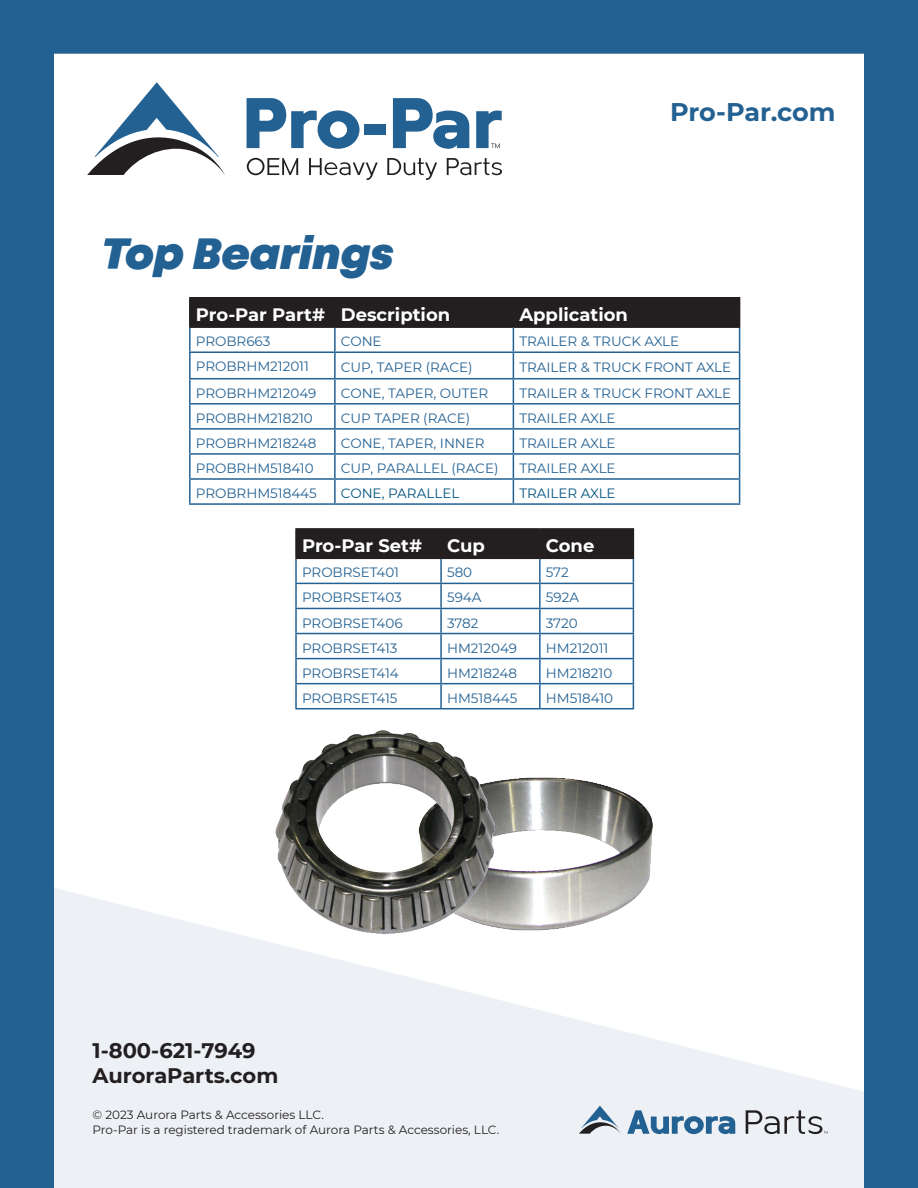
<style>
.page{position:relative;width:918px;height:1188px;background:#236193}
.page>*{position:absolute;margin:0;border:0;box-sizing:border-box;transform-origin:0 0}
.t1{font:italic 900 43.5px "Mont";color:#236193}
.t2{font:700 25.5px "Montserrat";letter-spacing:-.01em;color:#236193}
.t3{font:700 21px/25.2px "Montserrat";color:#231f20}
.t4{font:700 18px "Montserrat";color:#fff}
.t5{font:13.5px "Montserrat";color:#236193}
.t6{font:13.5px "Montserrat";color:#005480}
.t7{font:13.5px "Montserrat";color:#215f91}
.t8{font:12px/14.4px "Montserrat";color:#231f20}
</style>
<div class="page">
<div style="left:54px;top:54px;width:810px;height:834px;background:#fff"></div>
<svg style="left:54px;top:888px;width:810px;height:300px;background:#f2f4f7"></svg>
<svg style="left:627px;top:1110px;width:108px;height:24px"></svg>
<svg style="left:746px;top:1110px;width:82px;height:24px;background:#bbbcbf"></svg>
<svg style="left:579px;top:1106px;width:42px;height:28px"></svg>
<svg style="left:87px;top:82px;width:138px;height:93px"></svg>
<svg style="left:247px;top:98px;width:113px;height:51px"></svg>
<div style="left:364px;top:124px;width:22px;height:11px;background:#236193"></div>
<svg style="left:393px;top:98px;width:76px;height:51px"></svg>
<svg style="left:476px;top:111px;width:26px;height:37px"></svg>
<svg style="left:247px;top:158px;width:51px;height:17px"></svg>
<svg style="left:309px;top:158px;width:69px;height:22px;background:#d1d1d1"></svg>
<svg style="left:387px;top:158px;width:50px;height:22px"></svg>
<svg style="left:447px;top:158px;width:55px;height:17px"></svg>
<hr style="left:189px;top:328px;width:2px;height:23px;background:#236193">
<hr style="left:189px;top:351px;width:146px;height:2px;background:#236193">
<hr style="left:189px;top:353px;width:2px;height:25px;background:#236193">
<hr style="left:189px;top:378px;width:146px;height:1px;background:#236193">
<hr style="left:189px;top:379px;width:2px;height:24px;background:#236193">
<hr style="left:189px;top:403px;width:146px;height:2px;background:#236193">
<hr style="left:189px;top:405px;width:2px;height:23px;background:#236193">
<hr style="left:189px;top:428px;width:146px;height:2px;background:#236193">
<hr style="left:189px;top:430px;width:2px;height:23px;background:#236193">
<hr style="left:189px;top:453px;width:146px;height:2px;background:#236193">
<hr style="left:189px;top:455px;width:2px;height:23px;background:#236193">
<hr style="left:189px;top:478px;width:146px;height:2px;background:#236193">
<hr style="left:189px;top:480px;width:2px;height:23px;background:#236193">
<hr style="left:189px;top:503px;width:146px;height:2px;background:#236193">
<hr style="left:335px;top:503px;width:178px;height:2px;background:#236193">
<hr style="left:513px;top:503px;width:227px;height:2px;background:#236193">
<hr style="left:189px;top:297px;width:146px;height:1px;background:#231f20">
<hr style="left:189px;top:298px;width:2px;height:28px;background:#231f20">
<hr style="left:335px;top:297px;width:178px;height:1px;background:#231f20">
<hr style="left:513px;top:297px;width:227px;height:1px;background:#231f20">
<svg style="left:190px;top:298px;width:550px;height:206px;background:#d4d7da"></svg>
<hr style="left:189px;top:326px;width:146px;height:2px;background:#231f20">
<hr style="left:335px;top:326px;width:178px;height:2px;background:#231f20">
<hr style="left:513px;top:326px;width:227px;height:2px;background:#231f20">
<hr style="left:295px;top:559px;width:2px;height:24px;background:#236193">
<hr style="left:295px;top:583px;width:146px;height:1px;background:#236193">
<hr style="left:295px;top:584px;width:2px;height:24px;background:#236193">
<hr style="left:295px;top:608px;width:146px;height:1px;background:#236193">
<hr style="left:295px;top:609px;width:2px;height:24px;background:#236193">
<hr style="left:295px;top:633px;width:146px;height:1px;background:#236193">
<hr style="left:295px;top:634px;width:2px;height:24px;background:#236193">
<hr style="left:295px;top:658px;width:146px;height:1px;background:#236193">
<hr style="left:295px;top:659px;width:2px;height:24px;background:#236193">
<hr style="left:295px;top:683px;width:146px;height:1px;background:#236193">
<hr style="left:295px;top:684px;width:2px;height:24px;background:#236193">
<hr style="left:295px;top:708px;width:146px;height:1px;background:#236193">
<hr style="left:295px;top:528px;width:146px;height:2px;background:#231f20">
<hr style="left:295px;top:530px;width:2px;height:28px;background:#231f20">
<hr style="left:441px;top:528px;width:99px;height:2px;background:#231f20">
<hr style="left:540px;top:528px;width:94px;height:2px;background:#231f20">
<svg style="left:296px;top:530px;width:338px;height:179px;background:#cfd2d5"></svg>
<hr style="left:295px;top:558px;width:146px;height:1px;background:#231f20">
<hr style="left:441px;top:558px;width:99px;height:1px;background:#231f20">
<hr style="left:540px;top:558px;width:94px;height:1px;background:#231f20">
<img style="left:505px;top:769px;width:157px;height:169px">
<img style="left:268px;top:722px;width:237px;height:216px">
<h2 class="t2" style="left:670px;top:93px;width:167px">Pro-Par.com</h2>
<p class="t1" style="left:102px;top:232px;width:294px">Top Bearings</p>
<p class="t4" style="left:196px;top:302px;width:131px">Pro-Par Part#</p>
<p class="t4" style="left:341px;top:302px;width:111px">Description</p>
<p class="t4" style="left:519px;top:302px;width:110px">Application</p>
<p class="t5" style="left:196px;top:332px;width:76px">PROBR663</p>
<p class="t5" style="left:341px;top:332px;width:42px">CONE</p>
<p class="t5" style="left:519px;top:332px;width:161px">TRAILER &amp; TRUCK AXLE</p>
<p class="t5" style="left:196px;top:357px;width:115px">PROBRHM212011</p>
<p class="t5" style="left:341px;top:358px;width:133px">CUP, TAPER (RACE)</p>
<p class="t5" style="left:519px;top:358px;width:213px">TRAILER &amp; TRUCK FRONT AXLE</p>
<p class="t5" style="left:196px;top:384px;width:122px">PROBRHM212049</p>
<p class="t5" style="left:341px;top:384px;width:149px">CONE, TAPER, OUTER</p>
<p class="t5" style="left:519px;top:384px;width:213px">TRAILER &amp; TRUCK FRONT AXLE</p>
<p class="t5" style="left:196px;top:409px;width:119px">PROBRHM218210</p>
<p class="t5" style="left:341px;top:409px;width:131px">CUP TAPER (RACE)</p>
<p class="t5" style="left:519px;top:409px;width:98px">TRAILER AXLE</p>
<p class="t5" style="left:196px;top:434px;width:122px">PROBRHM218248</p>
<p class="t5" style="left:341px;top:434px;width:145px">CONE, TAPER, INNER</p>
<p class="t5" style="left:519px;top:434px;width:98px">TRAILER AXLE</p>
<p class="t5" style="left:196px;top:459px;width:119px">PROBRHM518410</p>
<p class="t5" style="left:341px;top:459px;width:159px">CUP, PARALLEL (RACE)</p>
<p class="t5" style="left:519px;top:459px;width:98px">TRAILER AXLE</p>
<p class="t7" style="left:196px;top:484px;width:123px">PROBRHM518445</p>
<p class="t6" style="left:341px;top:484px;width:120px">CONE, PARALLEL</p>
<p class="t6" style="left:519px;top:484px;width:98px">TRAILER AXLE</p>
<p class="t4" style="left:302px;top:533px;width:122px">Pro-Par Set#</p>
<p class="t4" style="left:447px;top:533px;width:39px">Cup</p>
<p class="t4" style="left:546px;top:533px;width:50px">Cone</p>
<p class="t5" style="left:302px;top:563px;width:99px">PROBRSET401</p>
<p class="t5" style="left:447px;top:563px;width:27px">580</p>
<p class="t5" style="left:546px;top:563px;width:25px">572</p>
<p class="t5" style="left:302px;top:588px;width:101px">PROBRSET403</p>
<p class="t5" style="left:447px;top:588px;width:36px">594A</p>
<p class="t5" style="left:546px;top:588px;width:35px">592A</p>
<p class="t5" style="left:302px;top:613px;width:102px">PROBRSET406</p>
<p class="t5" style="left:447px;top:613px;width:33px">3782</p>
<p class="t5" style="left:546px;top:613px;width:33px">3720</p>
<p class="t5" style="left:302px;top:639px;width:97px">PROBRSET413</p>
<p class="t5" style="left:447px;top:639px;width:71px">HM212049</p>
<p class="t5" style="left:546px;top:639px;width:64px">HM212011</p>
<p class="t5" style="left:302px;top:664px;width:98px">PROBRSET414</p>
<p class="t5" style="left:447px;top:664px;width:72px">HM218248</p>
<p class="t5" style="left:546px;top:664px;width:68px">HM218210</p>
<p class="t5" style="left:302px;top:689px;width:97px">PROBRSET415</p>
<p class="t5" style="left:447px;top:689px;width:72px">HM518445</p>
<p class="t5" style="left:546px;top:689px;width:69px">HM518410</p>
<h3 class="t3" style="left:93px;top:1037px;width:187px">1-800-621-7949<br>AuroraParts.com</h3>
<p class="t8" style="left:93px;top:1107px;width:408px">© 2023 Aurora Parts &amp; Accessories LLC.<br>Pro-Par is a registered trademark of Aurora Parts &amp; Accessories, LLC.</p>
</div>
